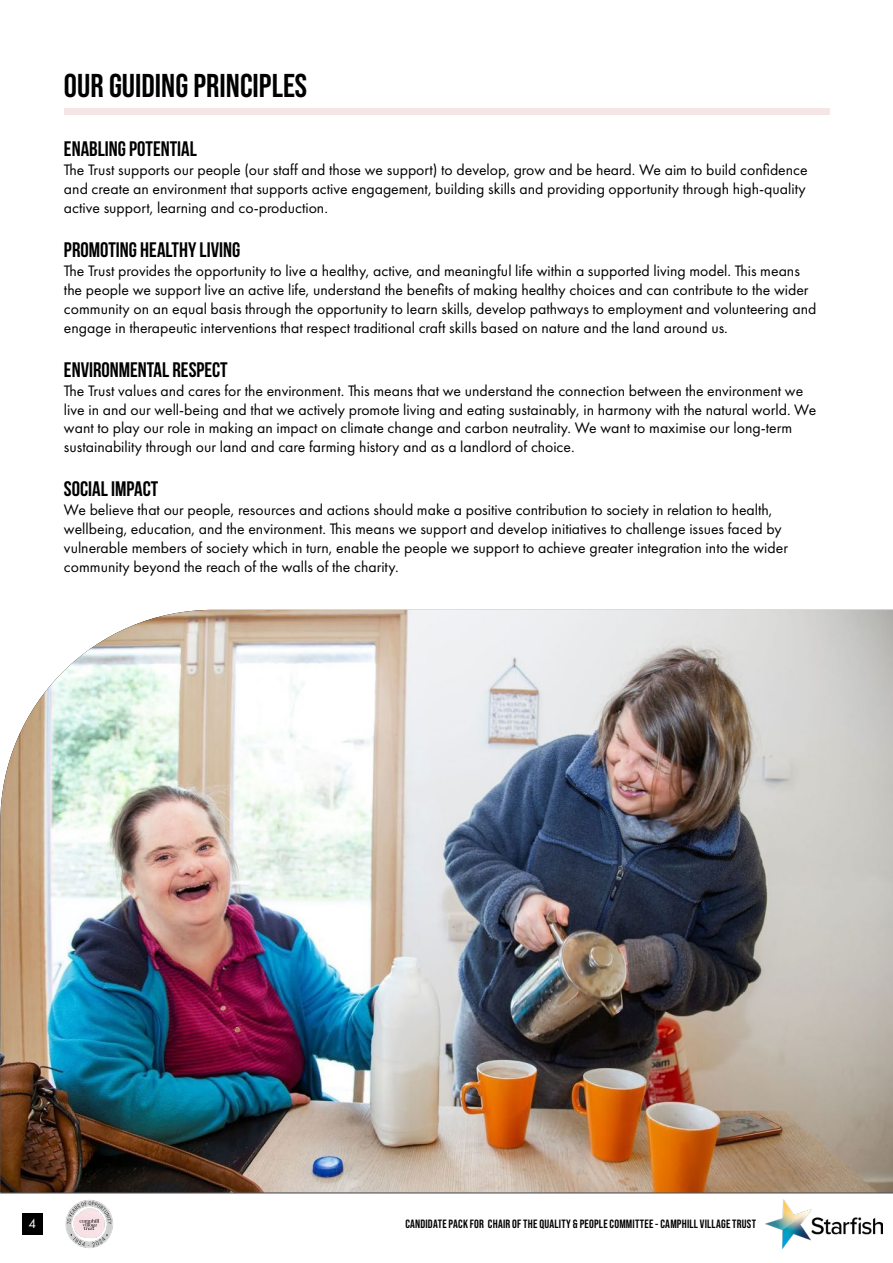
<style>
.page{position:relative;width:893px;height:1263px;background:#fff}
.page>*{position:absolute;margin:0;border:0;box-sizing:border-box;transform-origin:0 0}
.t1{font:700 33px "Bebas Neue Pro";color:#000}
.t2{font:700 21px "Bebas Neue";color:#000}
.t3{font:15.75px/18.9px "Futura PT";color:#000}
.t4{font:13.5px "Futura PT";color:#fff}
.t5{font:700 12px "Bebas Neue Pro";letter-spacing:.02em;color:#000}
</style>
<div class="page">
<img style="left:765px;top:1200px;width:117px;height:48px">
<div style="left:22px;top:1213px;width:21px;height:22px;background:#000"></div>
<hr style="left:0;top:1192px;width:893px;height:2px;background:#a3a5a8">
<img style="left:65px;top:1200px;width:48px;height:48px">
<div style="left:64px;top:109px;width:765px;height:6px;background:#f6e5e7"></div>
<img style="left:0;top:610px;width:893px;height:582px">
<h1 class="t1" style="left:64px;top:66px;width:245px">OUR GUIDING PRINCIPLES</h1>
<h2 class="t2" style="left:64px;top:137px;width:134px">ENABLING POTENTIAL</h2>
<p class="t3" style="left:64px;top:160px;width:745px">The Trust supports our people (our staff and those we support) to develop, grow and be heard. We aim to build confidence and create an environment that supports active engagement, building skills and providing opportunity through high-quality active support, learning and co-production.</p>
<h2 class="t2" style="left:64px;top:238px;width:178px">PROMOTING HEALTHY LIVING</h2>
<p class="t3" style="left:64px;top:261px;width:754px">The Trust provides the opportunity to live a healthy, active, and meaningful life within a supported living model. This means the people we support live an active life, understand the benefits of making healthy choices and can contribute to the wider community on an equal basis through the opportunity to learn skills, develop pathways to employment and volunteering and engage in therapeutic interventions that respect traditional craft skills based on nature and the land around us.</p>
<h2 class="t2" style="left:64px;top:358px;width:165px">ENVIRONMENTAL RESPECT</h2>
<p class="t3" style="left:64px;top:381px;width:754px">The Trust values and cares for the environment. This means that we understand the connection between the environment we live in and our well-being and that we actively promote living and eating sustainably, in harmony with the natural world. We want to play our role in making an impact on climate change and carbon neutrality. We want to maximise our long-term sustainability through our land and care farming history and as a landlord of choice.</p>
<h2 class="t2" style="left:64px;top:478px;width:96px">SOCIAL IMPACT</h2>
<p class="t3" style="left:64px;top:501px;width:725px">We believe that our people, resources and actions should make a positive contribution to society in relation to health, wellbeing, education, and the environment. This means we support and develop initiatives to challenge issues faced by vulnerable members of society which in turn, enable the people we support to achieve greater integration into the wider community beyond the reach of the walls of the charity.</p>
<p class="t4" style="left:29px;top:1215px;width:9px">4</p>
<p class="t5" style="left:405px;top:1217px;width:352px">CANDIDATE PACK FOR CHAIR OF THE QUALITY &amp; PEOPLE COMMITTEE - CAMPHILL VILLAGE TRUST</p>
</div>
